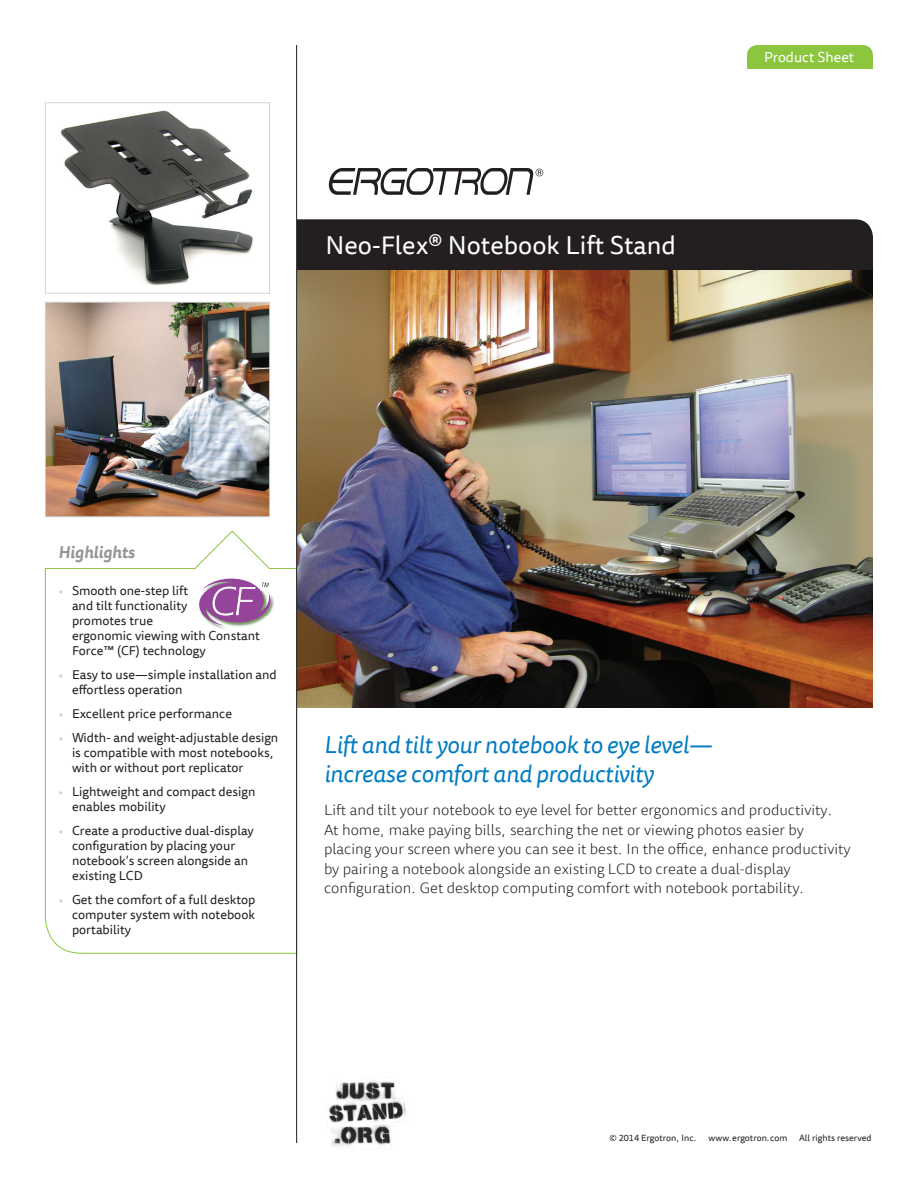
<style>
.page{position:relative;width:918px;height:1188px;background:#fff}
.page>*{position:absolute;margin:0;border:0;box-sizing:border-box;transform-origin:0 0}
.t1{font:25.5px "Tisa Sans Offc";color:#fff}
.t2{font:italic 24px/28.8px "Tisa Sans Offc";letter-spacing:-.01em;color:#007cc2}
.t3{font:italic 700 16.5px "Tisa Sans Offc";color:#939598}
.t4{font:300 15px/19.5px "Tisa Sans Offc";color:#231f20}
.t5{font:14.25px "Tisa Sans Offc";color:#fff}
.t6{font:12.75px/15px "Tisa Sans Offc";color:#231f20}
.t7{font:9px "Tisa Sans Offc";color:#231f20}
.s1{color:#d1d2d4}
</style>
<div class="page">
<svg style="left:45px;top:530px;width:251px;height:424px"></svg>
<img style="left:61px;top:110px;width:192px;height:175px">
<div style="left:45px;top:102px;width:225px;height:192px;border:1px solid #d1d2d4"></div>
<img style="left:198px;top:626px;width:76px;height:4px">
<svg style="left:198px;top:578px;width:76px;height:48px"></svg>
<img style="left:47px;top:304px;width:221px;height:211px">
<div style="left:45px;top:302px;width:225px;height:215px;border:1px solid #d1d2d4"></div>
<img style="left:297px;top:270px;width:576px;height:438px">
<div style="left:297px;top:219px;width:576px;height:51px;background:#231f20"></div>
<hr style="left:296px;top:45px;width:1px;height:1098px;background:#231f20">
<svg style="left:328px;top:168px;width:215px;height:27px"></svg>
<img style="left:328px;top:1081px;width:78px;height:66px">
<div style="left:747px;top:45px;width:126px;height:24px;background:#8bc63e"></div>
<h1 class="t1" style="left:326px;top:230px;width:352px">Neo-Flex® Notebook Lift Stand</h1>
<p class="t5" style="left:764px;top:49px;width:92px">Product Sheet</p>
<p class="t3" style="left:58px;top:542px;width:78px">Highlights</p>
<p class="t6" style="left:72px;top:584px;width:189px;text-indent:-14px"><span class="s1">•</span> Smooth one-step lift<br>and tilt functionality<br>promotes true<br>ergonomic viewing with Constant<br>Force™ (CF) technology</p>
<p class="t6" style="left:72px;top:668px;width:206px;text-indent:-14px"><span class="s1">•</span> Easy to use—simple installation and effortless operation</p>
<p class="t6" style="left:58px;top:707px;width:175px"><span class="s1">•</span> Excellent price performance</p>
<p class="t6" style="left:72px;top:731px;width:208px;text-indent:-14px"><span class="s1">•</span> Width- and weight-adjustable design is compatible with most notebooks, with or without port replicator</p>
<p class="t6" style="left:72px;top:785px;width:185px;text-indent:-14px"><span class="s1">•</span> Lightweight and compact design enables mobility</p>
<p class="t6" style="left:72px;top:824px;width:183px;text-indent:-14px"><span class="s1">•</span> Create a productive dual-display configuration by placing your notebook’s screen alongside an existing LCD</p>
<p class="t6" style="left:72px;top:893px;width:185px;text-align:justify;text-indent:-14px"><span class="s1">•</span> Get the comfort of a full desktop computer system with notebook portability</p>
<h2 class="t2" style="left:324px;top:732px;width:390px">Lift and tilt your notebook to eye level— increase comfort and productivity</h2>
<p class="t4" style="left:324px;top:801px;width:528px">Lift and tilt your notebook to eye level for better ergonomics and productivity.<br>At home, make paying bills, searching the net or viewing photos easier by placing your screen where you can see it best. In the office, enhance productivity by pairing a notebook alongside an existing LCD to create a dual-display configuration. Get desktop computing comfort with notebook portability.</p>
<p class="t7" style="left:610px;top:1133px;width:89px">© 2014 Ergotron, Inc.</p>
<p class="t7" style="left:709px;top:1133px;width:80px">www.ergotron.com</p>
<p class="t7" style="left:799px;top:1133px;width:74px">All rights reserved</p>
</div>
